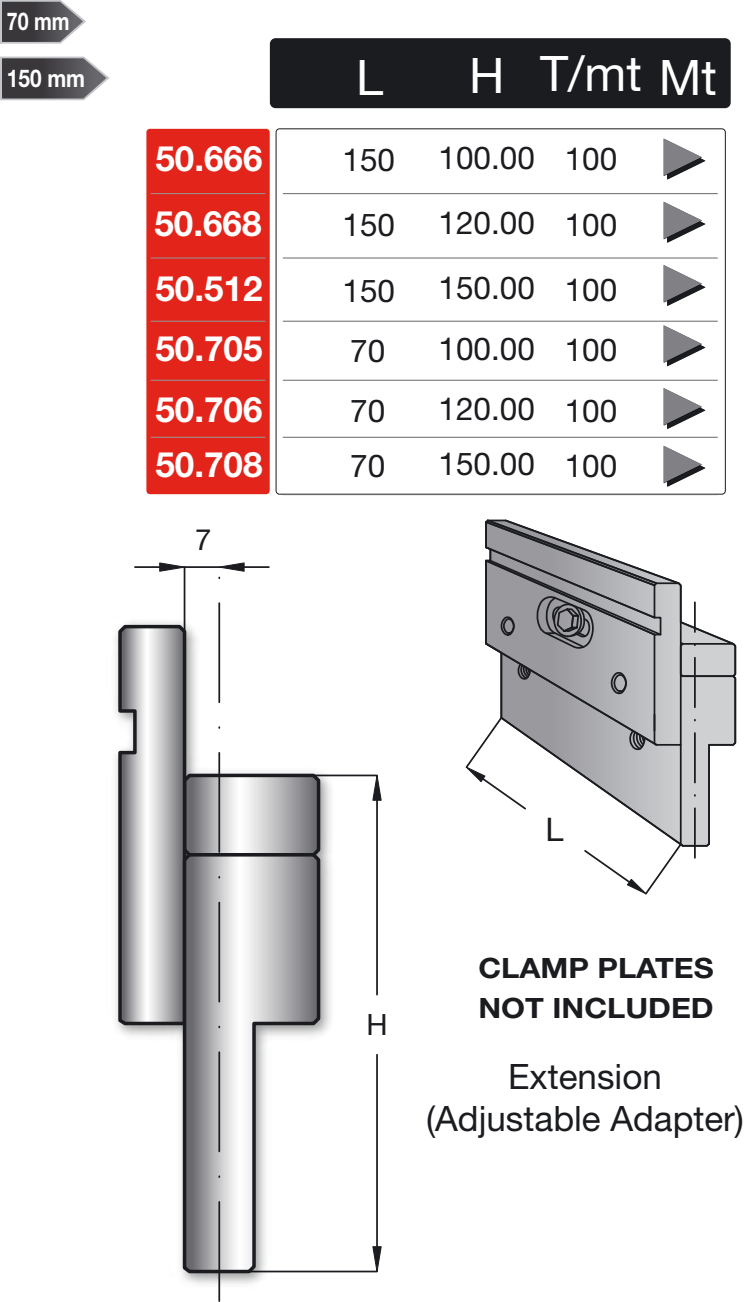
<style>
.page{position:relative;width:744px;height:1302px;background:#fff}
.page>*{position:absolute;margin:0;border:0;box-sizing:border-box;transform-origin:0 0}
.t1{font:49px "Helvetica Neue LT Std";color:#fff}
.t2{font:700 35px "Helvetica Neue LT Std";color:#fff}
.t3{font:35px/42px "Helvetica Neue LT Std";color:#1b1c20;text-align:center}
.t4{font:32.55px "Helvetica Neue LT Std";color:#1b1c20}
.t5{font:31.5px/65.5px "Helvetica Neue LT Std";color:#1b1c20;text-align:justify}
.t6{font:29.4px "Helvetica Neue LT Std";color:#1b1c20}
.t7{font:700 28px/40.2px "Helvetica Neue LT Std";color:#1b1c20;scale:1.1 1}
.t8{font:700 24.5px "Helvetica Neue LT Std";color:#fff;scale:.85 1}
.t9{font:700 24.5px "Helvetica Neue LT Std";color:#fff;scale:.8 1}
</style>
<div class="page">
<svg style="left:0;top:57px;width:109px;height:43px;background:#656467"></svg>
<hr style="left:1px;top:57px;width:1px;height:43px;background:#c3c5c8">
<svg style="left:0;top:0;width:86px;height:44px;background:#6e6d70"></svg>
<hr style="left:1px;top:1px;width:1px;height:43px;background:#c3c5c8">
<svg style="left:465px;top:519px;width:272px;height:376px"></svg>
<hr style="left:249px;top:1271px;width:128px;height:1px;background:#1b1c20">
<hr style="left:313px;top:775px;width:64px;height:1px;background:#1b1c20">
<hr style="left:376px;top:1055px;width:2px;height:192px;background:#1b1c20">
<hr style="left:376px;top:800px;width:2px;height:195px;background:#1b1c20">
<svg style="left:371px;top:1245px;width:11px;height:28px"></svg>
<svg style="left:371px;top:774px;width:11px;height:27px"></svg>
<img style="left:115px;top:638px;width:224px;height:635px">
<svg style="left:116px;top:562px;width:206px;height:739px"></svg>
<div style="left:146px;top:129px;width:124px;height:365px;background:#e2241a;border-radius:4px"></div>
<div style="left:270px;top:38px;width:460px;height:70px;background:#1b1c20;border-radius:6px"></div>
<hr style="left:283px;top:193px;width:434px;height:1px;background:#68676c">
<hr style="left:283px;top:257px;width:434px;height:2px;background:#68676c">
<hr style="left:151px;top:193px;width:114px;height:1px;background:#98989c">
<hr style="left:151px;top:257px;width:114px;height:2px;background:#98989c">
<hr style="left:283px;top:494px;width:434px;height:1px;background:#68676c">
<hr style="left:283px;top:380px;width:434px;height:1px;background:#68676c">
<hr style="left:151px;top:380px;width:114px;height:1px;background:#98989c">
<hr style="left:283px;top:321px;width:434px;height:1px;background:#68676c">
<hr style="left:151px;top:321px;width:114px;height:1px;background:#98989c">
<hr style="left:283px;top:437px;width:434px;height:1px;background:#68676c">
<hr style="left:151px;top:437px;width:114px;height:1px;background:#98989c">
<svg style="left:663px;top:138px;width:42px;height:42px"></svg>
<svg style="left:663px;top:202px;width:42px;height:41px"></svg>
<svg style="left:663px;top:265px;width:42px;height:41px"></svg>
<svg style="left:663px;top:325px;width:42px;height:41px"></svg>
<svg style="left:663px;top:388px;width:42px;height:41px"></svg>
<svg style="left:663px;top:446px;width:42px;height:41px"></svg>
<p class="t9" style="left:7px;top:6px;width:80px">70 mm</p>
<p class="t8" style="left:7px;top:63px;width:94px">150 mm</p>
<h1 class="t1" style="left:356px;top:49px;width:29px">L</h1>
<h1 class="t1" style="left:469px;top:47px;width:37px">H</h1>
<h1 class="t1" style="left:540px;top:45px;width:178px">T/mt Mt</h1>
<p class="t2" style="left:155px;top:136px;width:109px">50.666</p>
<p class="t5" style="left:438px;top:124px;width:98px">100.00</p>
<p class="t2" style="left:154px;top:201px;width:109px">50.668</p>
<p class="t5" style="left:438px;top:190px;width:98px">120.00</p>
<p class="t5" style="left:342px;top:127px;width:54px">150<br>150<br>150</p>
<p class="t5" style="left:564px;top:126px;width:54px">100<br>100<br>100</p>
<p class="t2" style="left:155px;top:267px;width:109px">50.512</p>
<p class="t5" style="left:438px;top:255px;width:98px">150.00</p>
<p class="t2" style="left:155px;top:327px;width:109px">50.705</p>
<p class="t5" style="left:350px;top:318px;width:37px">70</p>
<p class="t5" style="left:438px;top:315px;width:180px">100.00 100</p>
<p class="t2" style="left:155px;top:388px;width:109px">50.706</p>
<p class="t5" style="left:350px;top:378px;width:37px">70</p>
<p class="t5" style="left:438px;top:376px;width:180px">120.00 100</p>
<p class="t2" style="left:155px;top:443px;width:109px">50.708</p>
<p class="t5" style="left:350px;top:433px;width:37px">70</p>
<p class="t5" style="left:438px;top:431px;width:180px">150.00 100</p>
<p class="t6" style="left:195px;top:522px;width:18px">7</p>
<p class="t4" style="left:545px;top:810px;width:20px">L</p>
<p class="t6" style="left:366px;top:1007px;width:23px">H</p>
<p class="t7" style="left:478px;top:947px;width:215px">CLAMP PLATES<br>NOT INCLUDED</p>
<p class="t3" style="left:426px;top:1055px;width:319px">Extension (Adjustable Adapter)</p>
</div>
